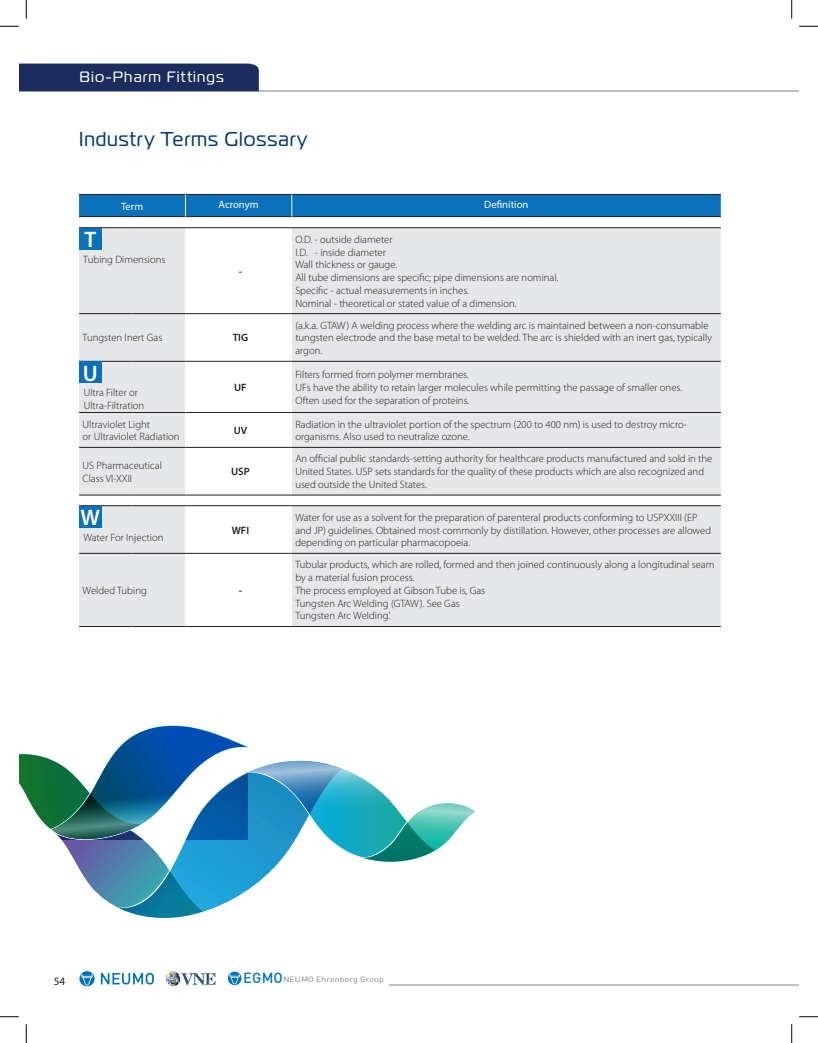
<style>
.page{position:relative;width:818px;height:1043px;background:#fff}
.page>*{position:absolute;margin:0;border:0;box-sizing:border-box;transform-origin:0 0}
.t1{font:600 22.5px "Myriad Pro";color:#fff}
.t2{font:20px "Magistral";letter-spacing:.05em;color:#013775;scale:.96 1}
.t3{font:15px "Magistral";letter-spacing:.075em;color:#fff}
.t4{font:11.25px "Myriad Pro";color:#231f20}
.t5{font:300 10.62px/12.8px "Myriad Pro";color:#231f20}
.t6{font:10.62px "Myriad Pro";color:#fff}
.t7{font:600 10.62px "Myriad Pro";color:#231f20}
.t8{font:7.5px "DIN";color:#808284;scale:1.17 1}
.s1{font-weight:500;font-size:14.38px;color:#0574bc}
</style>
<div class="page">
<div style="left:79px;top:228px;width:641px;height:398px;background:#e6e7e9"></div>
<svg style="left:185px;top:228px;width:107px;height:398px"></svg>
<hr style="left:79px;top:505px;width:53px;height:1px;background:#231f20">
<hr style="left:132px;top:505px;width:53px;height:1px;background:#231f20">
<hr style="left:185px;top:505px;width:107px;height:1px;background:#231f20">
<hr style="left:292px;top:505px;width:428px;height:1px;background:#231f20">
<hr style="left:79px;top:553px;width:53px;height:1px;background:#231f20">
<hr style="left:132px;top:553px;width:53px;height:1px;background:#231f20">
<hr style="left:185px;top:553px;width:107px;height:1px;background:#231f20">
<hr style="left:292px;top:553px;width:428px;height:1px;background:#231f20">
<hr style="left:79px;top:626px;width:53px;height:1px;background:#231f20">
<hr style="left:132px;top:626px;width:53px;height:1px;background:#231f20">
<hr style="left:185px;top:626px;width:107px;height:1px;background:#231f20">
<hr style="left:292px;top:626px;width:428px;height:1px;background:#231f20">
<hr style="left:79px;top:361px;width:53px;height:1px;background:#231f20">
<hr style="left:132px;top:361px;width:53px;height:1px;background:#231f20">
<hr style="left:185px;top:361px;width:107px;height:1px;background:#231f20">
<hr style="left:292px;top:361px;width:428px;height:1px;background:#231f20">
<hr style="left:79px;top:412px;width:53px;height:1px;background:#231f20">
<hr style="left:132px;top:412px;width:53px;height:1px;background:#231f20">
<hr style="left:185px;top:412px;width:107px;height:1px;background:#231f20">
<hr style="left:292px;top:412px;width:428px;height:1px;background:#231f20">
<hr style="left:79px;top:447px;width:53px;height:1px;background:#231f20">
<hr style="left:132px;top:447px;width:53px;height:1px;background:#231f20">
<hr style="left:185px;top:447px;width:107px;height:1px;background:#231f20">
<hr style="left:292px;top:447px;width:428px;height:1px;background:#231f20">
<hr style="left:79px;top:495px;width:53px;height:1px;background:#231f20">
<hr style="left:132px;top:495px;width:53px;height:1px;background:#231f20">
<hr style="left:185px;top:495px;width:107px;height:1px;background:#231f20">
<hr style="left:292px;top:495px;width:428px;height:1px;background:#231f20">
<hr style="left:79px;top:227px;width:53px;height:1px;background:#231f20">
<hr style="left:132px;top:227px;width:53px;height:1px;background:#231f20">
<hr style="left:185px;top:227px;width:107px;height:1px;background:#231f20">
<hr style="left:292px;top:227px;width:428px;height:1px;background:#231f20">
<hr style="left:79px;top:313px;width:53px;height:1px;background:#231f20">
<hr style="left:132px;top:313px;width:53px;height:1px;background:#231f20">
<hr style="left:185px;top:313px;width:107px;height:1px;background:#231f20">
<hr style="left:292px;top:313px;width:428px;height:1px;background:#231f20">
<svg style="left:79px;top:194px;width:641px;height:23px;background:#0c6aad"></svg>
<div style="left:79px;top:228px;width:23px;height:22px;background:#0970b9"></div>
<div style="left:79px;top:361px;width:23px;height:22px;background:#0970b9"></div>
<div style="left:79px;top:506px;width:23px;height:22px;background:#0970b9"></div>
<hr style="left:19px;top:91px;width:779px;height:1px;background:#808285">
<div style="left:19px;top:64px;width:240px;height:27px;background:#1a2d5e"></div>
<svg style="left:101px;top:972px;width:53px;height:12px"></svg>
<svg style="left:79px;top:971px;width:16px;height:15px"></svg>
<svg style="left:81px;top:973px;width:12px;height:12px"></svg>
<img style="left:165px;top:971px;width:51px;height:15px">
<svg style="left:228px;top:971px;width:13px;height:14px"></svg>
<svg style="left:229px;top:974px;width:11px;height:10px"></svg>
<hr style="left:389px;top:984px;width:409px;height:1px;background:#808285">
<svg style="left:19px;top:725px;width:457px;height:192px"></svg>
<svg style="left:0;top:25px;width:19px;height:2px"></svg>
<svg style="left:799px;top:25px;width:19px;height:2px"></svg>
<svg style="left:0;top:1016px;width:19px;height:1px"></svg>
<svg style="left:799px;top:1016px;width:19px;height:1px"></svg>
<svg style="left:25px;top:0;width:2px;height:19px"></svg>
<svg style="left:25px;top:1024px;width:2px;height:18px"></svg>
<svg style="left:791px;top:0;width:1px;height:19px"></svg>
<svg style="left:791px;top:1024px;width:1px;height:18px"></svg>
<h3 class="t3" style="left:79px;top:68px;width:146px">Bio-Pharm Fittings</h3>
<h2 class="t2" style="left:79px;top:127px;width:239px">Industry Terms Glossary</h2>
<p class="t6" style="left:121px;top:199px;width:24px">Term</p>
<p class="t6" style="left:219px;top:198px;width:41px">Acronym</p>
<p class="t6" style="left:484px;top:198px;width:46px">Definition</p>
<h1 class="t1" style="left:84px;top:225px;width:13px">T</h1>
<p class="t5" style="left:83px;top:252px;width:84px">Tubing Dimensions</p>
<p class="t7" style="left:239px;top:264px;width:5px">-</p>
<p class="t5" style="left:83px;top:331px;width:81px">Tungsten Inert Gas</p>
<p class="t7" style="left:233px;top:331px;width:17px">TIG</p>
<h1 class="t1" style="left:83px;top:359px;width:16px">U</h1>
<p class="t5" style="left:84px;top:386px;width:62px">Ultra Filter or<br>Ultra-Filtration</p>
<p class="t7" style="left:234px;top:380px;width:14px">UF</p>
<p class="t5" style="left:295px;top:233px;width:264px">O.D. - outside diameter<br>I.D. - inside diameter<br>Wall thickness or gauge.<br>All tube dimensions are specific; pipe dimensions are nominal.<br>Specific - actual measurements in inches.<br>Nominal - theoretical or stated value of a dimension.</p>
<p class="t5" style="left:295px;top:319px;width:418px">(a.k.a. GTAW) A welding process where the welding arc is maintained between a non-consumable tungsten electrode and the base metal to be welded. The arc is shielded with an inert gas, typically argon.</p>
<p class="t5" style="left:295px;top:368px;width:388px">Filters formed from polymer membranes.<br>UFs have the ability to retain larger molecules while permitting the passage of smaller ones.<br>Often used for the separation of proteins.</p>
<p class="t5" style="left:83px;top:417px;width:98px">Ultraviolet Light<br>or Ultraviolet Radiation</p>
<p class="t7" style="left:234px;top:423px;width:15px">UV</p>
<p class="t5" style="left:295px;top:417px;width:393px">Radiation in the ultraviolet portion of the spectrum (200 to 400 nm) is used to destroy micro&shy;organisms. Also used to neutralize ozone.</p>
<p class="t5" style="left:83px;top:459px;width:81px">US Pharmaceutical<br>Class VI-XXII</p>
<p class="t7" style="left:231px;top:465px;width:20px">USP</p>
<p class="t5" style="left:295px;top:452px;width:418px">An official public standards-setting authority for healthcare products manufactured and sold in the<br>United States. USP sets standards for the quality of these products which are also recognized and used outside the United States.</p>
<h1 class="t1" style="left:81px;top:503px;width:21px">W</h1>
<p class="t5" style="left:83px;top:530px;width:81px">Water For Injection</p>
<p class="t7" style="left:232px;top:523px;width:19px">WFI</p>
<p class="t5" style="left:83px;top:584px;width:66px">Welded Tubing</p>
<p class="t7" style="left:239px;top:583px;width:5px">-</p>
<p class="t5" style="left:295px;top:510px;width:417px">Water for use as a solvent for the preparation of parenteral products conforming to USPXXIII (EP and JP) guidelines. Obtained most commonly by distillation. However, other processes are allowed depending on particular pharmacopoeia.</p>
<p class="t5" style="left:295px;top:558px;width:420px">Tubular products, which are rolled, formed and then joined continuously along a longitudinal seam by a material fusion process.<br>The process employed at Gibson Tube is, Gas<br>Tungsten Arc Welding (GTAW). See Gas<br>Tungsten Arc Welding’.</p>
<p class="t4" style="left:54px;top:974px;width:13px">54</p>
<p class="t8" style="left:243px;top:974px;width:122px"><span class="s1">EGMO</span>NEUMO Ehrenberg Group</p>
</div>
